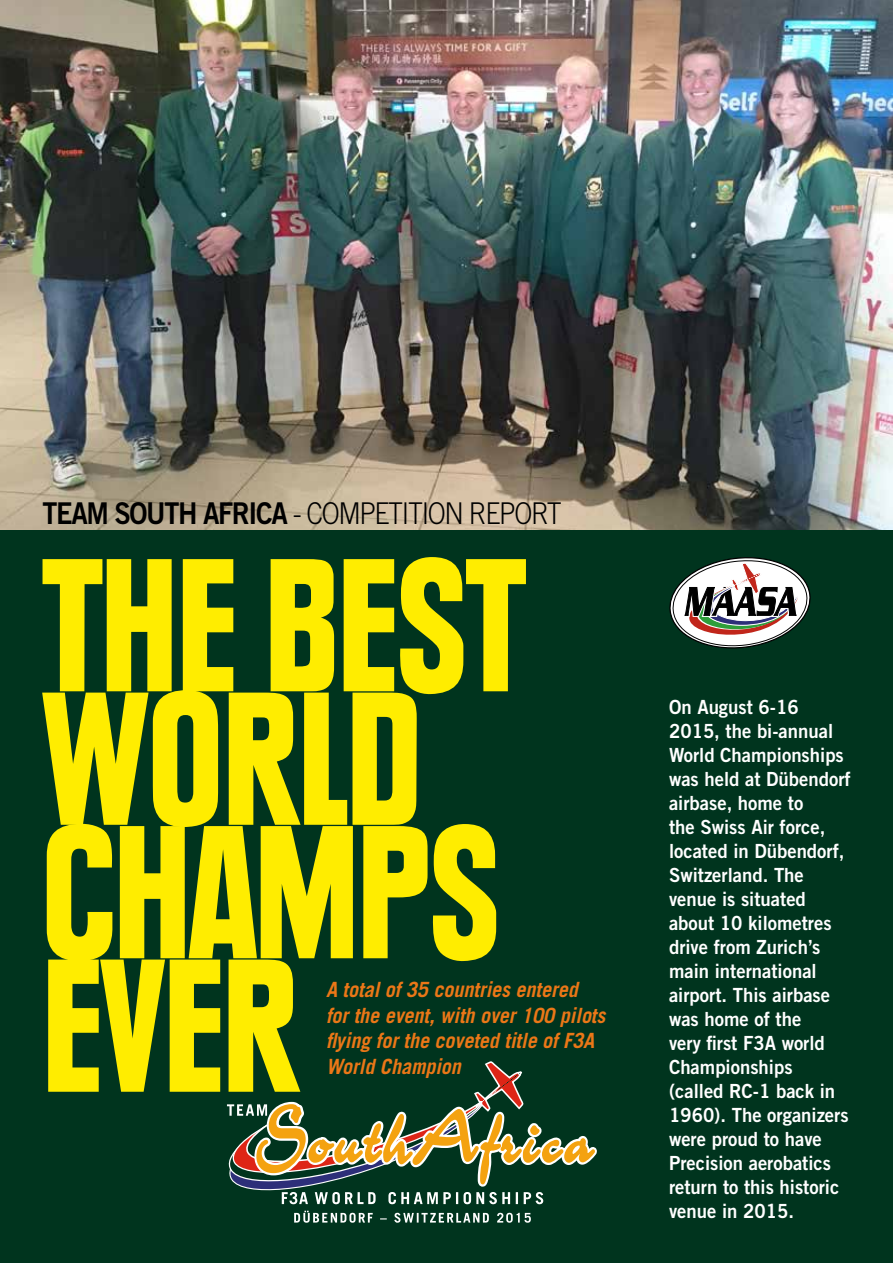
<style>
.page{position:relative;width:893px;height:1263px;background:#fff}
.page>*{position:absolute;margin:0;border:0;box-sizing:border-box;transform-origin:0 0}
.t1{font:900 condensed 186.6px/133.5px "Plak";color:#ffed00;scale:.95 1}
.t2{font:300 30px "Trade Gothic";letter-spacing:-.05em;color:#000;scale:.9 1}
.t3{font:italic 700 21px/25.5px "Trade Gothic";color:#eb7717;scale:.95 1}
.t4{font:19.5px/24px "Trade Gothic Bold Two";color:#fff;scale:.95 1}
.s1{font-family:"Trade Gothic Bold Two";font-weight:400}
</style>
<div class="page">
<div style="left:0;top:517px;width:893px;height:746px;background:#00341e"></div>
<svg style="left:669px;top:529px;width:142px;height:120px"></svg>
<img style="left:0;top:0;width:893px;height:529px">
<svg style="left:294px;top:1211px;width:237px;height:12px"></svg>
<svg style="left:227px;top:1061px;width:370px;height:143px"></svg>
<h2 class="t2" style="left:43px;top:495px;width:578px"><span class="s1">Team south africa</span> - COMPETITION REPORT</h2>
<h1 class="t1" style="left:43px;top:560px;width:510px">THE BEST<br>WORLD<br>CHAMPS<br>EVER</h1>
<p class="t3" style="left:326px;top:976px;width:296px">A total of 35 countries entered<br>for the event, with over 100 pilots flying for the coveted title of F3A<br>World Champion</p>
<p class="t4" style="left:669px;top:695px;width:193px">On August 6-16<br>2015, the bi-annual<br>World Championships was held at Dübendorf airbase, home to<br>the Swiss Air force, located in Dübendorf,<br>Switzerland. The venue is situated about 10 kilometres drive from Zurich’s main international airport. This airbase was home of the<br>very first F3A world<br>Championships (called RC-1 back in<br>1960). The organizers were proud to have<br>Precision aerobatics return to this historic venue in 2015.</p>
</div>
